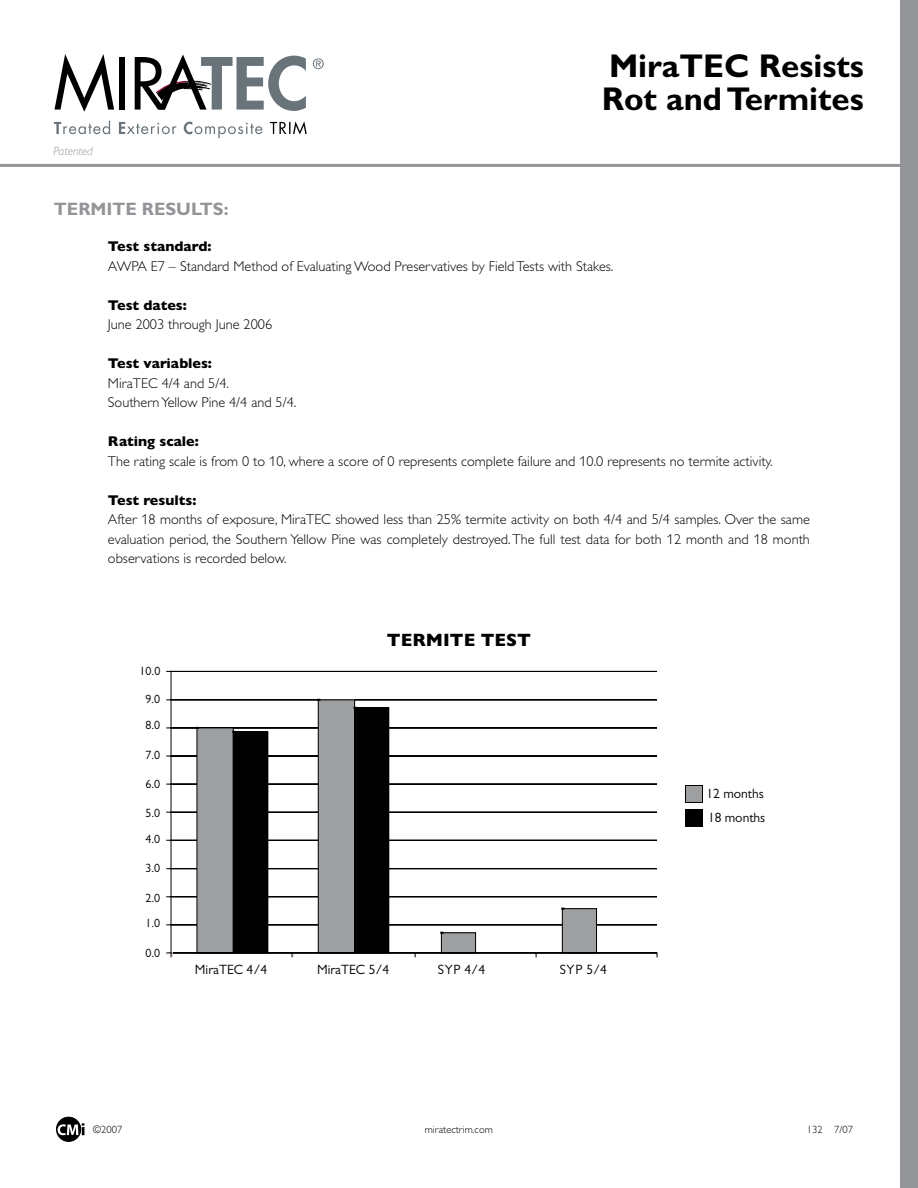
<style>
.page{position:relative;width:918px;height:1188px;background:#fff}
.page>*{position:absolute;margin:0;border:0;box-sizing:border-box;transform-origin:0 0}
.t1{font:700 33px/33px "Gill Sans";color:#000}
.t2{font:700 18px "Gill Sans";color:#939598}
.t3{font:800 18px "Gill Sans";color:#000}
.t4{font:300 14.25px/19.5px "Gill Sans";color:#000}
.t5{font:800 14.25px "Gill Sans";color:#000}
.t6{font:13.5px "Gill Sans";color:#000}
.t7{font:12px/26.1px "Gill Sans";color:#000}
.t8{font:italic 300 12px "Gill Sans";color:#939598}
.t9{font:300 10.5px "Gill Sans";color:#000}
.s1{font-weight:800}
.s2{font-family:"Gill Alt One"}
</style>
<div class="page">
<div style="left:900px;top:0;width:18px;height:1188px;background:#939598"></div>
<hr style="left:0;top:164px;width:918px;height:3px;background:#939598">
<div style="left:56px;top:1117px;width:25px;height:24px;background:#000;border-radius:50%"></div>
<div style="left:56px;top:1117px;width:25px;height:25px;border:1px solid #000;border-radius:50%"></div>
<svg style="left:58px;top:1123px;width:27px;height:12px"></svg>
<svg style="left:55px;top:54px;width:59px;height:58px"></svg>
<div style="left:120px;top:57px;width:5px;height:53px;background:#000"></div>
<svg style="left:54px;top:121px;width:56px;height:13px"></svg>
<svg style="left:119px;top:122px;width:58px;height:12px"></svg>
<svg style="left:184px;top:122px;width:79px;height:16px"></svg>
<svg style="left:270px;top:121px;width:37px;height:14px"></svg>
<svg style="left:135px;top:54px;width:171px;height:57px"></svg>
<svg style="left:313px;top:58px;width:11px;height:11px"></svg>
<hr style="left:170px;top:924px;width:487px;height:1px;background:#000">
<hr style="left:170px;top:896px;width:487px;height:1px;background:#000">
<hr style="left:170px;top:868px;width:487px;height:1px;background:#000">
<hr style="left:170px;top:840px;width:487px;height:1px;background:#000">
<hr style="left:170px;top:812px;width:487px;height:1px;background:#000">
<hr style="left:170px;top:784px;width:487px;height:1px;background:#000">
<hr style="left:170px;top:756px;width:487px;height:1px;background:#000">
<hr style="left:170px;top:728px;width:487px;height:1px;background:#000">
<hr style="left:170px;top:699px;width:487px;height:1px;background:#000">
<hr style="left:170px;top:671px;width:487px;height:1px;background:#000">
<div style="left:441px;top:933px;width:35px;height:20px;background:#9d9fa1"></div>
<div style="left:441px;top:932px;width:35px;height:21px;border:1px solid #000"></div>
<div style="left:197px;top:728px;width:36px;height:225px;background:#9d9fa1"></div>
<div style="left:318px;top:700px;width:37px;height:253px;background:#9d9fa1"></div>
<div style="left:318px;top:699px;width:37px;height:254px;border:1px solid #000"></div>
<div style="left:562px;top:909px;width:35px;height:44px;background:#9d9fa1"></div>
<div style="left:562px;top:908px;width:35px;height:45px;border:1px solid #000"></div>
<div style="left:233px;top:732px;width:35px;height:221px;background:#000"></div>
<div style="left:355px;top:708px;width:34px;height:245px;background:#000"></div>
<div style="left:354px;top:707px;width:35px;height:246px;border:1px solid #000"></div>
<hr style="left:173px;top:953px;width:484px;height:1px;background:#000">
<hr style="left:171px;top:671px;width:1px;height:282px;background:#010101">
<div style="left:686px;top:785px;width:16px;height:17px;background:#9d9fa1"></div>
<div style="left:685px;top:785px;width:18px;height:18px;border:1px solid #000"></div>
<div style="left:686px;top:809px;width:16px;height:17px;background:#000"></div>
<div style="left:685px;top:809px;width:18px;height:18px;border:1px solid #000"></div>
<p class="t8" style="left:53px;top:144px;width:41px">Patented</p>
<h1 class="t1" style="left:602px;top:49px;width:264px">MiraTEC Resists<br>Rot and Termites</h1>
<p class="t2" style="left:54px;top:198px;width:27px">Term</p>
<p class="t2" style="left:106px;top:198px;width:124px">ite Results:</p>
<p class="t5" style="left:108px;top:238px;width:105px">Test standard:</p>
<p class="t4" style="left:108px;top:256px;width:507px">AWPA E7 – Standard Method of Evaluating Wood Preservatives by Field Tests with Stakes.</p>
<p class="t5" style="left:108px;top:296px;width:80px">Test dates:</p>
<p class="t4" style="left:108px;top:315px;width:166px">June 2003 through June 2006</p>
<p class="t5" style="left:108px;top:355px;width:105px">Test variables:</p>
<p class="t4" style="left:108px;top:373px;width:190px">MiraTEC 4/4 and 5/4.<br>Southern Yellow Pine 4/4 and 5/4.</p>
<p class="t4" style="left:108px;top:432px;width:666px"><span class="s1">Rating scale:<br></span>The rating scale is from 0 to <span class="s2">1</span>0, where a score of 0 represents complete failure and <span class="s2">1</span>0.0 represents no termite activity.</p>
<p class="t4" style="left:108px;top:490px;width:704px"><span class="s1">Test results:<br></span>After <span class="s2">1</span>8 months of exposure, MiraTEC showed less than 25% termite activity on both 4/4 and 5/4 samples. Over the same evaluation period, the Southern Yellow Pine was completely destroyed. The full test data for both <span class="s2">1</span>2 month and <span class="s2">1</span>8 month observations is recorded below.</p>
<p class="t7" style="left:139px;top:658px;width:22px">10.0</p>
<p class="t7" style="left:145px;top:686px;width:16px">9.0<br>8.0</p>
<p class="t7" style="left:145px;top:741px;width:16px">7.0</p>
<p class="t7" style="left:145px;top:771px;width:16px">6.0</p>
<p class="t7" style="left:145px;top:799px;width:16px">5.0<br>4.0</p>
<p class="t7" style="left:145px;top:855px;width:16px">3.0</p>
<p class="t7" style="left:145px;top:885px;width:16px;line-height:25.3px">2.0<br>1.0</p>
<p class="t7" style="left:145px;top:940px;width:16px">0.0</p>
<p class="t3" style="left:387px;top:629px;width:146px">TERMITE TEST</p>
<p class="t6" style="left:195px;top:962px;width:74px">MiraTEC 4/4</p>
<p class="t6" style="left:317px;top:962px;width:74px">MiraTEC 5/4</p>
<p class="t6" style="left:438px;top:962px;width:49px">SYP 4/4</p>
<p class="t6" style="left:560px;top:962px;width:49px">SYP 5/4</p>
<p class="t6" style="left:707px;top:786px;width:59px">12 months</p>
<p class="t6" style="left:708px;top:810px;width:59px">18 months</p>
<p class="t9" style="left:93px;top:1124px;width:31px">©2007</p>
<p class="t9" style="left:425px;top:1124px;width:69px">miratectrim.com</p>
<p class="t9" style="left:807px;top:1124px;width:48px">132 7/07</p>
</div>
